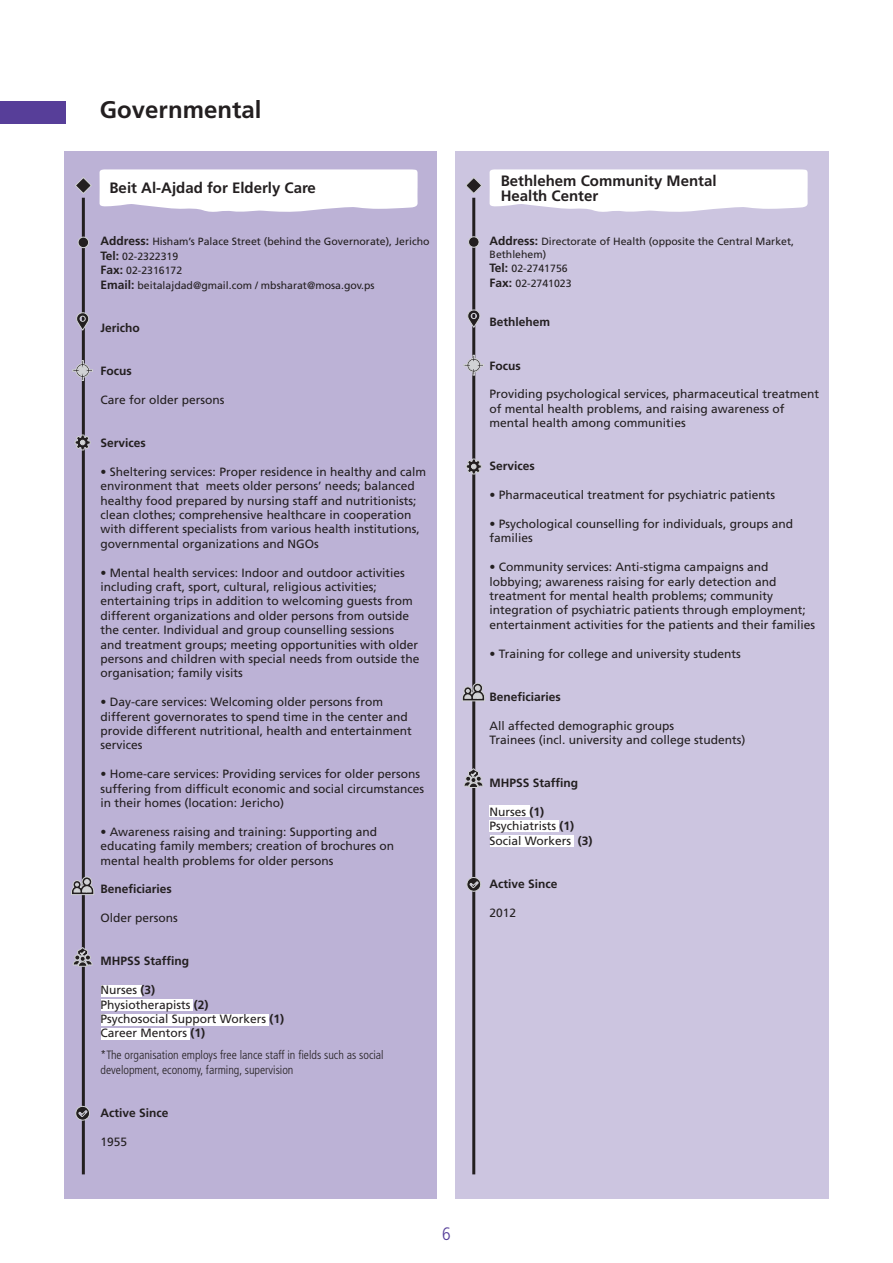
<style>
.page{position:relative;width:893px;height:1263px;background:#fff}
.page>*{position:absolute;margin:0;border:0;box-sizing:border-box;transform-origin:0 0}
.t1{font:700 24px "Frutiger LT Std";color:#231f20}
.t2{font:300 condensed 18px "Frutiger LT Std";color:#57409a}
.t3{font:700 15px "Frutiger LT Std";color:#231f20}
.t4{font:12px/14.4px "Frutiger LT Std";color:#231f20}
.t5{font:700 12px "Frutiger LT Std";color:#231f20}
.t6{font:300 condensed 12px/14.4px "Frutiger LT Std";color:#231f20}
.t7{font:10.5px/14.4px "Frutiger LT Std";color:#231f20}
.s1{font-weight:700}
</style>
<div class="page">
<div style="left:455px;top:152px;width:374px;height:1047px;background:#ccc5e0"></div>
<div style="left:64px;top:152px;width:373px;height:1047px;background:#bcb2d6"></div>
<div style="left:0;top:101px;width:66px;height:23px;background:#573e99"></div>
<hr style="left:82px;top:198px;width:3px;height:976px;background:#231f20">
<hr style="left:472px;top:198px;width:3px;height:976px;background:#231f20">
<svg style="left:75px;top:177px;width:17px;height:17px"></svg>
<svg style="left:466px;top:177px;width:16px;height:17px"></svg>
<svg style="left:100px;top:169px;width:318px;height:43px"></svg>
<svg style="left:490px;top:169px;width:318px;height:43px"></svg>
<div style="left:78px;top:237px;width:11px;height:11px;background:#231f20;border-radius:50%"></div>
<div style="left:78px;top:237px;width:11px;height:11px;border:1px solid #d1d2d4;border-radius:50%"></div>
<div style="left:468px;top:237px;width:11px;height:10px;background:#231f20;border-radius:50%"></div>
<div style="left:468px;top:236px;width:11px;height:12px;border:1px solid #d1d2d4;border-radius:50%"></div>
<svg style="left:76px;top:312px;width:13px;height:19px"></svg>
<svg style="left:467px;top:309px;width:13px;height:19px"></svg>
<div style="left:101px;top:985px;width:40px;height:12px;background:#fff"></div>
<div style="left:490px;top:806px;width:40px;height:11px;background:#fff"></div>
<div style="left:101px;top:1000px;width:92px;height:11px;background:#fff"></div>
<div style="left:490px;top:820px;width:69px;height:12px;background:#fff"></div>
<div style="left:101px;top:1014px;width:168px;height:11px;background:#fff"></div>
<div style="left:490px;top:835px;width:83px;height:11px;background:#fff"></div>
<div style="left:101px;top:1028px;width:89px;height:11px;background:#fff"></div>
<svg style="left:72px;top:360px;width:21px;height:21px"></svg>
<svg style="left:463px;top:355px;width:21px;height:20px"></svg>
<svg style="left:71px;top:876px;width:23px;height:27px"></svg>
<svg style="left:462px;top:683px;width:23px;height:26px"></svg>
<svg style="left:75px;top:431px;width:16px;height:19px"></svg>
<svg style="left:466px;top:455px;width:16px;height:19px"></svg>
<svg style="left:73px;top:946px;width:20px;height:32px"></svg>
<svg style="left:464px;top:768px;width:19px;height:31px"></svg>
<svg style="left:466px;top:868px;width:15px;height:24px"></svg>
<svg style="left:75px;top:1097px;width:15px;height:24px"></svg>
<h1 class="t1" style="left:100px;top:95px;width:163px">Governmental</h1>
<p class="t3" style="left:501px;top:172px;width:217px">Bethlehem Community Mental</p>
<p class="t3" style="left:109px;top:179px;width:208px">Beit Al-Ajdad for Elderly Care</p>
<p class="t3" style="left:501px;top:187px;width:99px">Health Center</p>
<p class="t7" style="left:541px;top:235px;width:254px">Directorate of Health (opposite the Central Market,</p>
<p class="t5" style="left:101px;top:234px;width:50px">Address:</p>
<p class="t7" style="left:122px;top:249px;width:58px">02-2322319</p>
<p class="t5" style="left:490px;top:234px;width:50px">Address:</p>
<p class="t7" style="left:512px;top:247px;width:58px;text-indent:-22px">Bethlehem(<br>02-2741756</p>
<p class="t7" style="left:152px;top:235px;width:279px">Hisham s’ Palace Street (behind the Governorate ,) Jericho</p>
<p class="t5" style="left:101px;top:249px;width:20px">Tel:</p>
<p class="t5" style="left:490px;top:261px;width:20px">Tel:</p>
<p class="t5" style="left:101px;top:263px;width:24px">Fax:</p>
<p class="t7" style="left:126px;top:263px;width:58px">02-2316172</p>
<p class="t5" style="left:101px;top:277px;width:36px">Email:</p>
<p class="t5" style="left:101px;top:321px;width:41px">Jericho</p>
<p class="t5" style="left:101px;top:364px;width:33px">Focus</p>
<p class="t4" style="left:101px;top:392px;width:126px">Care for older persons</p>
<p class="t5" style="left:101px;top:436px;width:47px">Services</p>
<p class="t4" style="left:206px;top:464px;width:222px;text-indent:-105px">• Sheltering services: Proper residence in healthy and calm meets older persons’ needs; balanced</p>
<p class="t7" style="left:138px;top:278px;width:239px">beitalajdad@gmail.com / mbsharat@mosa.gov.ps</p>
<p class="t4" style="left:101px;top:479px;width:321px">environment that<br>healthy food prepared by nursing staff and nutritionists; clean clothes; comprehensive healthcare in cooperation with different specialists from various health institutions, governmental organizations and NGOs</p>
<p class="t4" style="left:101px;top:565px;width:320px">• Mental health services: Indoor and outdoor activities including craft, sport, cultural, religious activities; entertaining trips in addition to welcoming guests from different organizations and older persons from outside the center. Individual and group counselling sessions<br>and treatment groups; meeting opportunities with older persons and children with special needs from outside the organisation; family visits</p>
<p class="t4" style="left:101px;top:695px;width:313px">• Day-care services: Welcoming older persons from different governorates to spend time in the center and provide different nutritional, health and entertainment services</p>
<p class="t4" style="left:101px;top:767px;width:325px">• Home-care services: Providing services for older persons suffering from difficult economic and social circumstances in their homes (location: Jericho(</p>
<p class="t4" style="left:101px;top:824px;width:295px">• Awareness raising and training: Supporting and educating family members; creation of brochures on mental health problems for older persons</p>
<p class="t5" style="left:101px;top:882px;width:73px">Beneficiaries</p>
<p class="t4" style="left:101px;top:911px;width:79px">Older persons</p>
<p class="t5" style="left:101px;top:954px;width:90px">MHPSS Staffing</p>
<p class="t4" style="left:101px;top:983px;width:185px">Nurses <span class="s1">(3)<br></span>Physiotherapists <span class="s1">(2)<br></span>Psychosocial Support Workers <span class="s1">(1)<br></span>Career Mentors <span class="s1">(1)</span></p>
<p class="t6" style="left:101px;top:1048px;width:285px">*The organisation employs free lance staff in fields such as social development, economy, farming, supervision</p>
<p class="t5" style="left:101px;top:1105px;width:70px">Active Since</p>
<p class="t4" style="left:101px;top:1134px;width:28px">1955</p>
<h2 class="t2" style="left:442px;top:1224px;width:10px">6</h2>
<p class="t5" style="left:490px;top:276px;width:24px">Fax:</p>
<p class="t5" style="left:490px;top:315px;width:62px">Bethlehem</p>
<p class="t5" style="left:490px;top:358px;width:33px">Focus</p>
<p class="t4" style="left:490px;top:387px;width:331px">Providing psychological services, pharmaceutical treatment of mental health problems, and raising awareness of mental health among communities</p>
<p class="t5" style="left:490px;top:459px;width:47px">Services</p>
<p class="t4" style="left:490px;top:488px;width:287px">• Pharmaceutical treatment for psychiatric patients</p>
<p class="t4" style="left:490px;top:517px;width:305px">• Psychological counselling for individuals, groups and families</p>
<p class="t4" style="left:490px;top:560px;width:327px">• Community services: Anti-stigma campaigns and lobbying; awareness raising for early detection and treatment for mental health problems; community integration of psychiatric patients through employment; entertainment activities for the patients and their families</p>
<p class="t4" style="left:490px;top:646px;width:253px">• Training for college and university students</p>
<p class="t5" style="left:490px;top:690px;width:73px">Beneficiaries</p>
<p class="t4" style="left:490px;top:718px;width:257px">All affected demographic groups<br>Trainees (incl. university and college students(</p>
<p class="t5" style="left:490px;top:776px;width:90px">MHPSS Staffing</p>
<p class="t4" style="left:490px;top:805px;width:86px">Nurses <span class="s1">(1)<br></span>Psychiatrists <span class="s1">(1)</span></p>
<p class="t5" style="left:578px;top:834px;width:16px">(3)</p>
<p class="t7" style="left:516px;top:276px;width:58px">02-2741023</p>
<p class="t4" style="left:490px;top:833px;width:83px">Social Workers</p>
<p class="t5" style="left:490px;top:877px;width:70px">Active Since</p>
<p class="t4" style="left:490px;top:905px;width:28px">2012</p>
</div>
